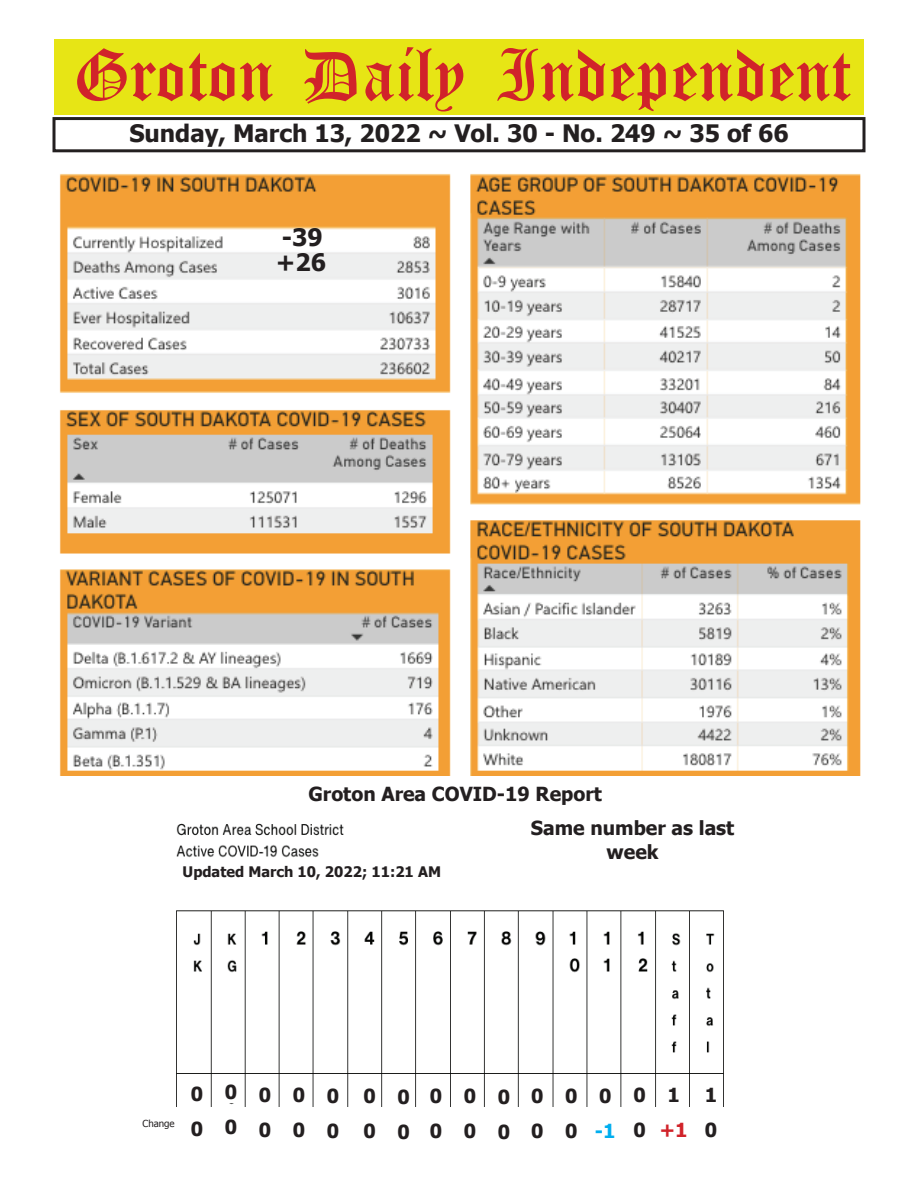
<style>
.page{position:relative;width:918px;height:1188px;background:#fff}
.page>*{position:absolute;margin:0;border:0;box-sizing:border-box;transform-origin:0 0}
.t1{font:54px "Old English Five";color:#d1232a}
.t2{font:700 24px/24.5px "Tahoma";color:#231f20}
.t3{font:700 19.35px/23.2px "Tahoma";color:#231f20;text-align:center}
.t4{font:700 14.55px "Tahoma";color:#231f20}
.t5{font:9.75px "Tahoma";letter-spacing:-.005em;color:#231f20}
.s1{color:#00aeef}
.s2{color:#d1232a}
</style>
<div class="page">
<div style="left:52px;top:117px;width:814px;height:35px;border:3px solid #231f20"></div>
<div style="left:54px;top:40px;width:810px;height:75px;background:#e7e515"></div>
<img style="left:59px;top:174px;width:802px;height:602px">
<img style="left:176px;top:823px;width:548px;height:283px">
<div style="left:663px;top:1085px;width:21px;height:21px;background:#fff"></div>
<div style="left:701px;top:1085px;width:21px;height:21px;background:#fff"></div>
<div style="left:288px;top:1085px;width:21px;height:21px;background:#fff"></div>
<div style="left:322px;top:1086px;width:21px;height:21px;background:#fff"></div>
<div style="left:393px;top:1087px;width:21px;height:21px;background:#fff"></div>
<div style="left:425px;top:1086px;width:21px;height:21px;background:#fff"></div>
<div style="left:595px;top:1086px;width:21px;height:21px;background:#fff"></div>
<div style="left:173px;top:862px;width:248px;height:25px;background:#fff"></div>
<div style="left:561px;top:1086px;width:21px;height:21px;background:#fff"></div>
<div style="left:254px;top:1085px;width:21px;height:21px;background:#fff"></div>
<div style="left:459px;top:1086px;width:21px;height:21px;background:#fff"></div>
<div style="left:527px;top:1086px;width:21px;height:21px;background:#fff"></div>
<div style="left:493px;top:1087px;width:21px;height:21px;background:#fff"></div>
<div style="left:359px;top:1086px;width:21px;height:21px;background:#fff"></div>
<div style="left:220px;top:1082px;width:21px;height:21px;background:#fff"></div>
<div style="left:629px;top:1085px;width:21px;height:21px;background:#fff"></div>
<div style="left:186px;top:1084px;width:21px;height:21px;background:#fff"></div>
<h1 class="t1" style="left:73px;top:50px;width:779px">Groton Daily Independent</h1>
<p class="t2" style="left:129px;top:120px;width:661px">Sunday, March 13, 2022 ~ Vol. 30 - No. 249 ~ 35 of 66</p>
<p class="t2" style="left:276px;top:224px;width:52px">-39 +26</p>
<p class="t3" style="left:309px;top:781px;width:295px">Groton Area COVID-19 Report</p>
<p class="t4" style="left:183px;top:861px;width:260px">Updated March 10, 2022; 11:21 AM</p>
<p class="t3" style="left:531px;top:815px;width:205px">Same number as last week</p>
<p class="t5" style="left:143px;top:1117px;width:33px">Change</p>
<p class="t3" style="left:191px;top:1076px;width:14px;line-height:34.7px;text-align:left">0<br>0</p>
<p class="t3" style="left:225px;top:1081px;width:48px">0 0</p>
<p class="t3" style="left:364px;top:1083px;width:14px">0</p>
<p class="t3" style="left:464px;top:1083px;width:115px">0000</p>
<p class="t3" style="left:633px;top:1082px;width:14px">0</p>
<p class="t3" style="left:225px;top:1117px;width:116px">0000</p>
<p class="t3" style="left:364px;top:1118px;width:355px">0 00 0 0 0 0<span class="s1">-1</span>0<span class="s2">+1</span>0</p>
<p class="t3" style="left:293px;top:1083px;width:48px">0 0</p>
<p class="t3" style="left:398px;top:1084px;width:46px">0 0</p>
<p class="t3" style="left:599px;top:1083px;width:14px">0</p>
<p class="t3" style="left:667px;top:1083px;width:14px">1</p>
<p class="t3" style="left:705px;top:1083px;width:14px">1</p>
</div>
